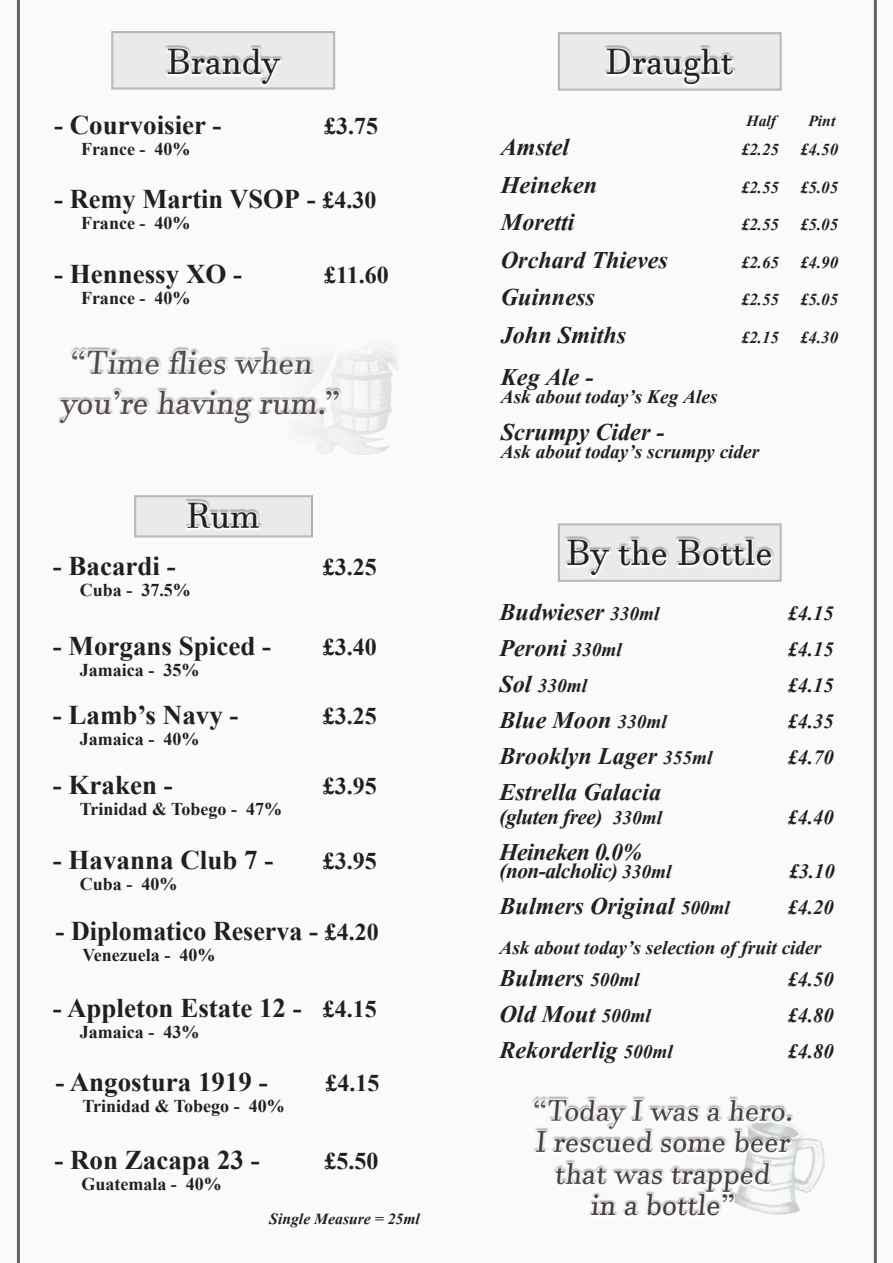
<style>
.page{position:relative;width:893px;height:1263px;background:#fafafa}
.page>*{position:absolute;margin:0;border:0;box-sizing:border-box;transform-origin:0 0}
.t1{font:36px "Javanese Text";color:#231f20}
.t2{font:33px/39.6px "Javanese Text";color:#524a47}
.t3{font:italic 700 30px "Aparajita";color:#231f20}
.t4{font:italic 700 30px "Aparajita";letter-spacing:-.02em;color:#231f20}
.t5{font:29.7px/31.5px "Javanese Text";color:#463f3d;text-align:center}
.t6{font:700 27px "Times New Roman";color:#231f20}
.t7{font:italic 700 27px "Aparajita";letter-spacing:-.02em;color:#231f20}
.t8{font:italic 700 25.5px "Aparajita";color:#231f20}
.t9{font:italic 700 24px "Aparajita";color:#231f20}
.t10{font:700 24px "Times New Roman";color:#231f20}
.t11{font:italic 700 21px "Aparajita";color:#231f20}
.t12{font:italic 700 19.5px "Aparajita";color:#231f20}
.t13{font:700 18px "Times New Roman";color:#231f20}
.s1{font-size:24px}
.s2{font-size:30px}
</style>
<div class="page">
<hr style="left:17px;top:0;width:3px;height:1263px;background:#616164">
<hr style="left:874px;top:0;width:3px;height:1263px;background:#616164">
<svg style="left:111px;top:31px;width:224px;height:59px"></svg>
<div style="left:165px;top:48px;width:118px;height:40px;background:#eaeaeb"></div>
<div style="left:165px;top:45px;width:118px;height:37px;background:#231f20;opacity:.75"></div>
<div style="left:57px;top:351px;width:285px;height:75px;background:#fff"></div>
<div style="left:57px;top:346px;width:285px;height:76px;background:#231f20;opacity:.75"></div>
<img style="left:275px;top:361px;width:115px;height:94px">
<svg style="left:134px;top:495px;width:179px;height:43px"></svg>
<div style="left:184px;top:502px;width:79px;height:30px;background:#fff"></div>
<div style="left:184px;top:499px;width:79px;height:29px;background:#231f20;opacity:.75"></div>
<svg style="left:558px;top:32px;width:224px;height:59px"></svg>
<div style="left:604px;top:49px;width:133px;height:39px;background:#fff;opacity:.75"></div>
<div style="left:604px;top:45px;width:133px;height:38px;background:#231f20;opacity:.75"></div>
<svg style="left:558px;top:523px;width:224px;height:59px"></svg>
<div style="left:564px;top:540px;width:210px;height:39px;background:#eaeaeb"></div>
<div style="left:564px;top:536px;width:210px;height:37px;background:#231f20;opacity:.75"></div>
<img style="left:795px;top:1130px;width:30px;height:83px">
<div style="left:531px;top:1100px;width:263px;height:119px;background:#fff"></div>
<div style="left:531px;top:1096px;width:263px;height:120px;background:#231f20;opacity:.75"></div>
<div style="left:275px;top:340px;width:124px;height:21px;background:#fafafa"></div>
<svg style="left:383px;top:350px;width:14px;height:95px"></svg>
<p class="t1" style="left:167px;top:41px;width:114px">Brandy</p>
<p class="t6" style="left:54px;top:107px;width:169px">- Courvoisier -</p>
<p class="t10" style="left:324px;top:110px;width:55px">£3.75</p>
<p class="t13" style="left:81px;top:137px;width:111px">France - 40%</p>
<p class="t6" style="left:54px;top:180px;width:324px">- Remy Martin VSOP - <span class="s1">£4.30</span></p>
<p class="t13" style="left:81px;top:210px;width:111px">France - 40%</p>
<p class="t6" style="left:54px;top:255px;width:190px">- Hennessy XO -</p>
<p class="t10" style="left:324px;top:258px;width:66px">£11.60</p>
<p class="t13" style="left:81px;top:285px;width:111px">France - 40%</p>
<p class="t2" style="left:60px;top:343px;width:287px">“Time flies when you’re having rum.”</p>
<p class="t1" style="left:187px;top:494px;width:75px">Rum</p>
<p class="t6" style="left:53px;top:547px;width:124px">- Bacardi -</p>
<p class="t10" style="left:323px;top:550px;width:55px">£3.25</p>
<p class="t13" style="left:80px;top:577px;width:113px">Cuba - 37.5%</p>
<p class="t6" style="left:53px;top:627px;width:220px">- Morgans Spiced -</p>
<p class="t10" style="left:323px;top:630px;width:55px">£3.40</p>
<p class="t13" style="left:80px;top:657px;width:121px">Jamaica - 35%</p>
<p class="t6" style="left:53px;top:696px;width:187px">- Lamb’s Navy -</p>
<p class="t10" style="left:323px;top:699px;width:55px">£3.25</p>
<p class="t13" style="left:80px;top:727px;width:121px">Jamaica - 40%</p>
<p class="t6" style="left:53px;top:766px;width:121px">- Kraken -</p>
<p class="t10" style="left:323px;top:769px;width:55px">£3.95</p>
<p class="t13" style="left:80px;top:796px;width:204px">Trinidad &amp; Tobego - 47%</p>
<p class="t6" style="left:53px;top:841px;width:222px">- Havanna Club 7 -</p>
<p class="t10" style="left:323px;top:844px;width:55px">£3.95</p>
<p class="t13" style="left:80px;top:872px;width:99px">Cuba - 40%</p>
<p class="t6" style="left:55px;top:912px;width:325px">- Diplomatico Reserva - <span class="s1">£4.20</span></p>
<p class="t13" style="left:82px;top:943px;width:134px">Venezuela - 40%</p>
<p class="t6" style="left:53px;top:989px;width:326px">- Appleton Estate 12 - <span class="s1">£4.15</span></p>
<p class="t13" style="left:80px;top:1020px;width:121px">Jamaica - 43%</p>
<p class="t6" style="left:55px;top:1064px;width:214px">- Angostura 1919 -</p>
<p class="t10" style="left:325px;top:1067px;width:55px">£4.15</p>
<p class="t13" style="left:82px;top:1094px;width:204px">Trinidad &amp; Tobego - 40%</p>
<p class="t6" style="left:54px;top:1141px;width:207px">- Ron Zacapa 23 -</p>
<p class="t10" style="left:324px;top:1144px;width:55px">£5.50</p>
<p class="t13" style="left:81px;top:1172px;width:142px">Guatemala - 40%</p>
<p class="t12" style="left:269px;top:1207px;width:152px">Single Measure = 25ml</p>
<p class="t1" style="left:606px;top:41px;width:129px">Draught</p>
<p class="t12" style="left:746px;top:109px;width:31px">Half</p>
<p class="t12" style="left:808px;top:109px;width:29px">Pint</p>
<p class="t3" style="left:501px;top:128px;width:70px">Amstel</p>
<p class="t11" style="left:741px;top:136px;width:99px">£2.25 £4.50</p>
<p class="t3" style="left:501px;top:166px;width:98px">Heineken</p>
<p class="t11" style="left:741px;top:174px;width:99px">£2.55 £5.05</p>
<p class="t3" style="left:501px;top:203px;width:75px">Moretti</p>
<p class="t11" style="left:741px;top:211px;width:99px">£2.55 £5.05</p>
<p class="t3" style="left:501px;top:241px;width:168px">Orchard Thieves</p>
<p class="t11" style="left:741px;top:249px;width:99px">£2.65 £4.90</p>
<p class="t3" style="left:501px;top:278px;width:95px">Guinness</p>
<p class="t11" style="left:741px;top:286px;width:99px">£2.55 £5.05</p>
<p class="t3" style="left:501px;top:316px;width:127px">John Smiths</p>
<p class="t11" style="left:741px;top:324px;width:99px">£2.15 £4.30</p>
<p class="t3" style="left:501px;top:358px;width:94px">Keg Ale -</p>
<p class="t9" style="left:501px;top:381px;width:218px">Ask about today’s Keg Ales</p>
<p class="t3" style="left:501px;top:413px;width:165px">Scrumpy Cider -</p>
<p class="t9" style="left:501px;top:437px;width:260px">Ask about today’s scrumpy cider</p>
<p class="t1" style="left:567px;top:532px;width:208px">By the Bottle</p>
<p class="t3" style="left:499px;top:593px;width:162px">Budwieser <span class="s1">330ml</span></p>
<p class="t8" style="left:788px;top:597px;width:48px">£4.15</p>
<p class="t3" style="left:499px;top:629px;width:124px">Peroni <span class="s1">330ml</span></p>
<p class="t8" style="left:788px;top:633px;width:48px">£4.15</p>
<p class="t9" style="left:499px;top:670px;width:89px"><span class="s2">Sol</span> 330ml</p>
<p class="t8" style="left:788px;top:669px;width:48px">£4.15</p>
<p class="t3" style="left:499px;top:701px;width:169px">Blue Moon <span class="s1">330ml</span></p>
<p class="t8" style="left:788px;top:705px;width:48px">£4.35</p>
<p class="t3" style="left:499px;top:737px;width:215px">Brooklyn Lager <span class="s1">355ml</span></p>
<p class="t8" style="left:788px;top:741px;width:48px">£4.70</p>
<p class="t3" style="left:499px;top:773px;width:163px">Estrella Galacia</p>
<p class="t7" style="left:499px;top:800px;width:164px">(gluten free) <span class="s1">330ml</span></p>
<p class="t8" style="left:788px;top:801px;width:48px">£4.40</p>
<p class="t4" style="left:499px;top:833px;width:144px">Heineken 0.0%</p>
<p class="t7" style="left:499px;top:854px;width:174px">(non-alcholic) <span class="s1">330ml</span></p>
<p class="t8" style="left:789px;top:855px;width:48px">£3.10</p>
<p class="t3" style="left:499px;top:887px;width:232px">Bulmers Original <span class="s1">500ml</span></p>
<p class="t8" style="left:788px;top:891px;width:48px">£4.20</p>
<p class="t9" style="left:499px;top:933px;width:323px">Ask about today’s selection of fruit cider</p>
<p class="t3" style="left:499px;top:959px;width:141px">Bulmers <span class="s1">500ml</span></p>
<p class="t8" style="left:788px;top:963px;width:48px">£4.50</p>
<p class="t3" style="left:499px;top:995px;width:153px">Old Mout <span class="s1">500ml</span></p>
<p class="t8" style="left:788px;top:999px;width:48px">£4.80</p>
<p class="t3" style="left:499px;top:1031px;width:175px">Rekorderlig <span class="s1">500ml</span></p>
<p class="t8" style="left:788px;top:1035px;width:48px">£4.80</p>
<p class="t5" style="left:531px;top:1095px;width:269px">“Today I was a hero.<br>I rescued some beer that was trapped<br>in a bottle”</p>
</div>
